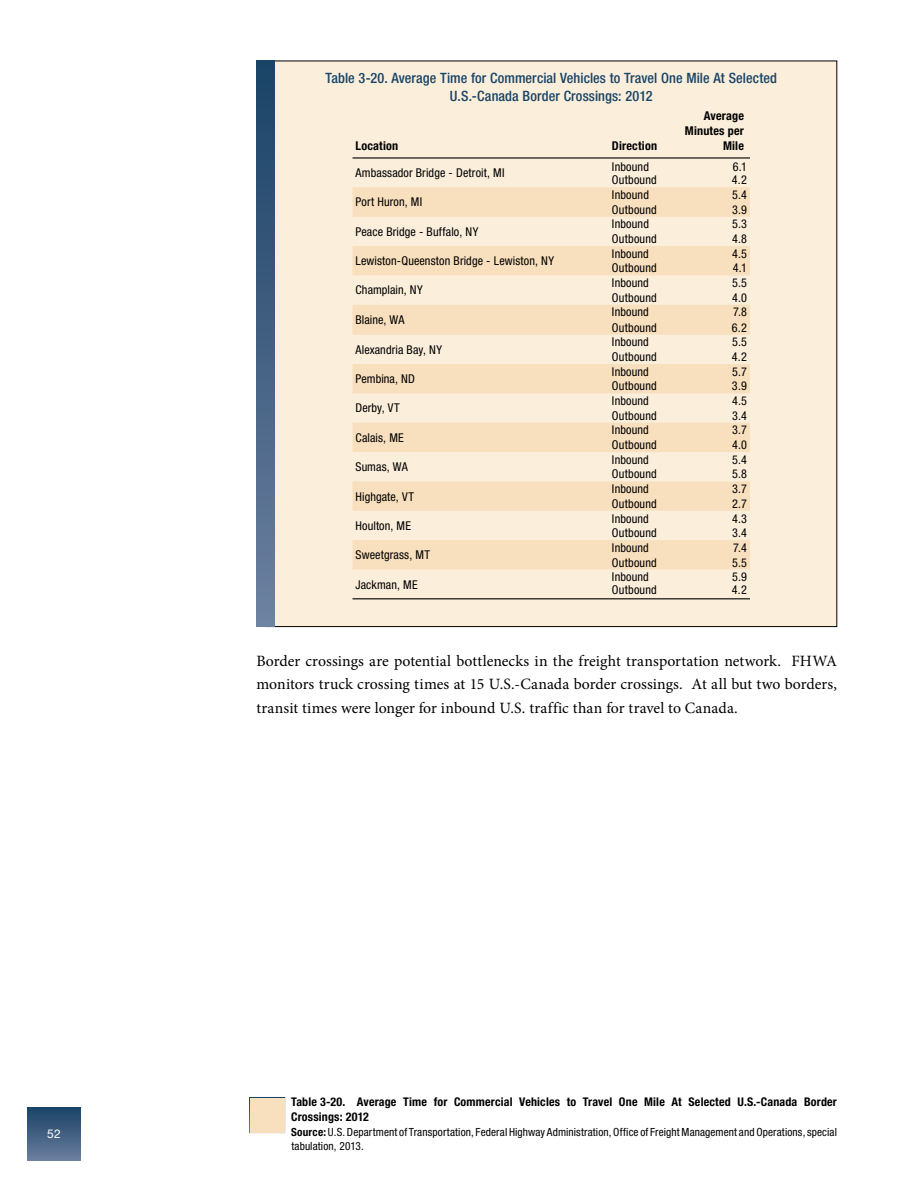
<style>
.page{position:relative;width:918px;height:1188px;background:#fff}
.page>*{position:absolute;margin:0;border:0;box-sizing:border-box;transform-origin:0 0}
.t1{font:15.75px/23.2px "Minion Pro";letter-spacing:.005em;color:#000;text-align:justify}
.t2{font:500 condensed 14.25px/18px "Helvetica Neue LT Std";letter-spacing:.005em;color:#184467;text-align:center}
.t3{font:condensed 12.15px "Helvetica Neue LT Std";letter-spacing:.015em;color:#000}
.t4{font:700 condensed 12.15px/15px "Helvetica Neue LT Std";letter-spacing:.015em;color:#000;text-align:right}
.t5{font:700 condensed 12px/14.4px "Helvetica Neue LT Std";letter-spacing:.015em;color:#000}
.t6{font:12px "Helvetica Neue LT Std";color:#fff}
.t7{font:condensed 11.25px/13.5px "Helvetica Neue LT Std";letter-spacing:.01em;color:#000}
.s1{font-weight:700}
</style>
<div class="page">
<div style="left:27px;top:1107px;width:54px;height:54px;background:linear-gradient(to bottom,#194266,#6a7e9e)"></div>
<div style="left:266px;top:61px;width:571px;height:566px;background:#fbeedb"></div>
<svg style="left:352px;top:187px;width:398px;height:382px;fill:#f8dfbd"></svg>
<hr style="left:352px;top:598px;width:254px;height:1px;background:#000">
<hr style="left:606px;top:598px;width:72px;height:1px;background:#000">
<hr style="left:678px;top:598px;width:72px;height:1px;background:#000">
<hr style="left:352px;top:157px;width:254px;height:2px;background:#000">
<hr style="left:606px;top:157px;width:72px;height:2px;background:#000">
<hr style="left:678px;top:157px;width:72px;height:2px;background:#000">
<div style="left:256px;top:61px;width:18px;height:566px;background:linear-gradient(to bottom,#194266,#6d80a0)"></div>
<div style="left:249px;top:1097px;width:36px;height:36px;background:#f8dfbd"></div>
<p class="t6" style="left:47px;top:1127px;width:15px">52</p>
<p class="t2" style="left:325px;top:69px;width:453px">Table 3-20. Average Time for Commercial Vehicles to Travel One Mile At Selected<br>U.S.-Canada Border Crossings: 2012</p>
<p class="t4" style="left:356px;top:138px;width:44px">Location</p>
<p class="t4" style="left:612px;top:138px;width:47px">Direction</p>
<p class="t4" style="left:685px;top:108px;width:61px">Average<br>Minutes per<br>Mile</p>
<p class="t3" style="left:355px;top:166px;width:151px">Ambassador Bridge - Detroit, MI</p>
<p class="t3" style="left:355px;top:195px;width:68px">Port Huron, MI</p>
<p class="t3" style="left:355px;top:224px;width:124px">Peace Bridge - Buffalo, NY</p>
<p class="t3" style="left:355px;top:254px;width:200px">Lewiston-Queenston Bridge - Lewiston, NY</p>
<p class="t3" style="left:355px;top:283px;width:69px">Champlain, NY</p>
<p class="t3" style="left:355px;top:313px;width:51px">Blaine, WA</p>
<p class="t3" style="left:355px;top:342px;width:88px">Alexandria Bay, NY</p>
<p class="t3" style="left:355px;top:372px;width:61px">Pembina, ND</p>
<p class="t3" style="left:355px;top:401px;width:46px">Derby, VT</p>
<p class="t3" style="left:355px;top:430px;width:50px">Calais, ME</p>
<p class="t3" style="left:355px;top:460px;width:54px">Sumas, WA</p>
<p class="t3" style="left:355px;top:489px;width:60px">Highgate, VT</p>
<p class="t3" style="left:355px;top:519px;width:57px">Houlton, ME</p>
<p class="t3" style="left:355px;top:548px;width:76px">Sweetgrass, MT</p>
<p class="t3" style="left:355px;top:577px;width:64px">Jackman, ME</p>
<p class="t3" style="left:612px;top:160px;width:38px">Inbound</p>
<p class="t3" style="left:733px;top:160px;width:16px">6.1</p>
<p class="t3" style="left:612px;top:173px;width:46px">Outbound</p>
<p class="t3" style="left:732px;top:173px;width:17px">4.2</p>
<p class="t3" style="left:612px;top:188px;width:38px">Inbound</p>
<p class="t3" style="left:732px;top:188px;width:16px">5.4</p>
<p class="t3" style="left:612px;top:202px;width:46px">Outbound</p>
<p class="t3" style="left:732px;top:202px;width:16px">3.9</p>
<p class="t3" style="left:612px;top:217px;width:38px">Inbound</p>
<p class="t3" style="left:732px;top:217px;width:16px">5.3</p>
<p class="t3" style="left:612px;top:232px;width:46px">Outbound</p>
<p class="t3" style="left:732px;top:232px;width:16px">4.8</p>
<p class="t3" style="left:612px;top:246px;width:38px">Inbound</p>
<p class="t3" style="left:732px;top:246px;width:16px">4.5</p>
<p class="t3" style="left:612px;top:261px;width:46px">Outbound</p>
<p class="t3" style="left:733px;top:261px;width:16px">4.1</p>
<p class="t3" style="left:612px;top:276px;width:38px">Inbound</p>
<p class="t3" style="left:732px;top:276px;width:16px">5.5</p>
<p class="t3" style="left:612px;top:290px;width:46px">Outbound</p>
<p class="t3" style="left:732px;top:290px;width:16px">4.0</p>
<p class="t3" style="left:612px;top:305px;width:38px">Inbound</p>
<p class="t3" style="left:733px;top:305px;width:15px">7.8</p>
<p class="t3" style="left:612px;top:320px;width:46px">Outbound</p>
<p class="t3" style="left:732px;top:320px;width:17px">6.2</p>
<p class="t3" style="left:612px;top:335px;width:38px">Inbound</p>
<p class="t3" style="left:732px;top:335px;width:16px">5.5</p>
<p class="t3" style="left:612px;top:350px;width:46px">Outbound</p>
<p class="t3" style="left:732px;top:350px;width:17px">4.2</p>
<p class="t3" style="left:612px;top:364px;width:38px">Inbound</p>
<p class="t3" style="left:732px;top:364px;width:16px">5.7</p>
<p class="t3" style="left:612px;top:379px;width:46px">Outbound</p>
<p class="t3" style="left:732px;top:379px;width:16px">3.9</p>
<p class="t3" style="left:612px;top:394px;width:38px">Inbound</p>
<p class="t3" style="left:732px;top:394px;width:16px">4.5</p>
<p class="t3" style="left:612px;top:408px;width:46px">Outbound</p>
<p class="t3" style="left:732px;top:408px;width:16px">3.4</p>
<p class="t3" style="left:612px;top:423px;width:38px">Inbound</p>
<p class="t3" style="left:732px;top:423px;width:16px">3.7</p>
<p class="t3" style="left:612px;top:438px;width:46px">Outbound</p>
<p class="t3" style="left:732px;top:438px;width:16px">4.0</p>
<p class="t3" style="left:612px;top:452px;width:38px">Inbound</p>
<p class="t3" style="left:732px;top:452px;width:16px">5.4</p>
<p class="t3" style="left:612px;top:467px;width:46px">Outbound</p>
<p class="t3" style="left:732px;top:467px;width:16px">5.8</p>
<p class="t3" style="left:612px;top:482px;width:38px">Inbound</p>
<p class="t3" style="left:732px;top:482px;width:16px">3.7</p>
<p class="t3" style="left:612px;top:497px;width:46px">Outbound</p>
<p class="t3" style="left:732px;top:497px;width:16px">2.7</p>
<p class="t3" style="left:612px;top:511px;width:38px">Inbound</p>
<p class="t3" style="left:732px;top:511px;width:16px">4.3</p>
<p class="t3" style="left:612px;top:526px;width:46px">Outbound</p>
<p class="t3" style="left:732px;top:526px;width:16px">3.4</p>
<p class="t3" style="left:612px;top:541px;width:38px">Inbound</p>
<p class="t3" style="left:733px;top:541px;width:15px">7.4</p>
<p class="t3" style="left:612px;top:555px;width:46px">Outbound</p>
<p class="t3" style="left:732px;top:555px;width:16px">5.5</p>
<p class="t3" style="left:612px;top:570px;width:38px">Inbound</p>
<p class="t3" style="left:732px;top:570px;width:16px">5.9</p>
<p class="t3" style="left:612px;top:583px;width:46px">Outbound</p>
<p class="t3" style="left:732px;top:583px;width:17px">4.2</p>
<p class="t1" style="left:256px;top:650px;width:582px">Border crossings are potential bottlenecks in the freight transportation network. FHWA monitors truck crossing times at 15 U.S.-Canada border crossings. At all but two borders, transit times were longer for inbound U.S. traffic than for travel to Canada.</p>
<p class="t5" style="left:291px;top:1095px;width:547px">Table 3-20. Average Time for Commercial Vehicles to Travel One Mile At Selected U.S.-Canada Border<br>Crossings: 2012</p>
<p class="t7" style="left:291px;top:1125px;width:547px"><span class="s1">Source:</span> U.S. Department of Transportation, Federal Highway Administration, Office of Freight Management and Operations, special tabulation, 2013.</p>
</div>
